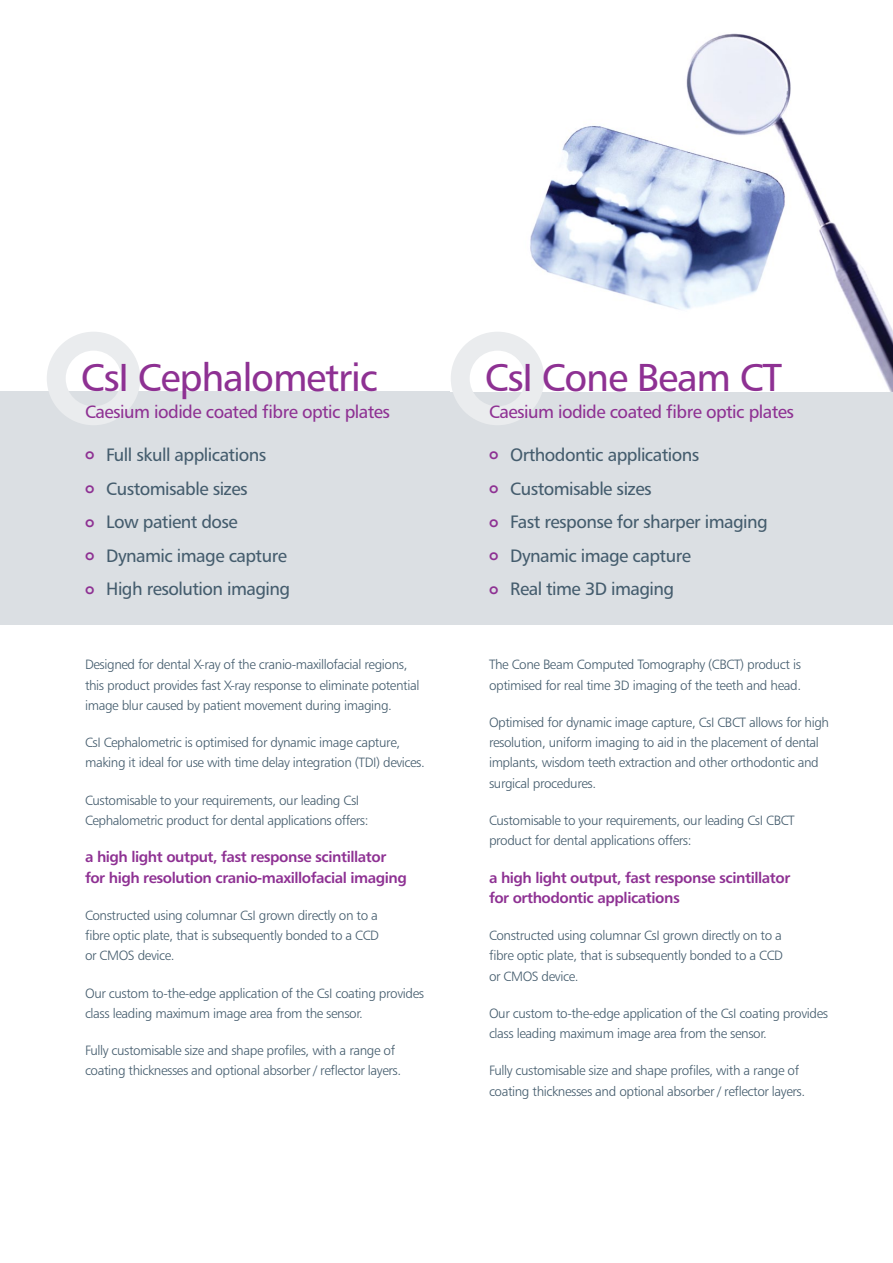
<style>
.page{position:relative;width:893px;height:1263px;background:#fff}
.page>*{position:absolute;margin:0;border:0;box-sizing:border-box;transform-origin:0 0}
.t1{font:39px "Humanist 777 BT Roman B";letter-spacing:-.03em;color:#8e3193}
.t2{font:18px/33.5px "Humanist 777 BT Roman B";letter-spacing:-.03em;color:#445c6d}
.t3{font:18px "Humanist 777 BT Roman B";letter-spacing:-.03em;color:#8e3193}
.t4{font:15px/20.2px "Humanist 777 BT Bold B";letter-spacing:-.03em;color:#8e3193}
.t5{font:13.5px/20.2px "Humanist 777 BT Light B";letter-spacing:-.03em;color:#445c6d}
.s1{font-family:"Co Headline";font-size:15px;color:#8e3193}
</style>
<div class="page">
<div style="left:0;top:391px;width:893px;height:234px;background:#dbdfe3"></div>
<img style="left:530px;top:33px;width:363px;height:358px">
<svg style="left:47px;top:332px;width:93px;height:93px"></svg>
<svg style="left:451px;top:332px;width:93px;height:93px"></svg>
<h1 class="t1" style="left:81px;top:353px;width:299px">CsI Cephalometric</h1>
<h2 class="t3" style="left:85px;top:401px;width:307px">Caesium iodide coated fibre optic plates</h2>
<h2 class="t2" style="left:85px;top:438px;width:207px"><span class="s1">o</span> Full skull applications<br><span class="s1">o</span> Customisable sizes<br><span class="s1">o</span> Low patient dose<br><span class="s1">o</span> Dynamic image capture <span class="s1">o</span> High resolution imaging</h2>
<p class="t5" style="left:85px;top:654px;width:336px">Designed for dental X-ray of the cranio-maxillofacial regions, this product provides fast X-ray response to eliminate potential image blur caused by patient movement during imaging.</p>
<p class="t5" style="left:85px;top:732px;width:341px">CsI Cephalometric is optimised for dynamic image capture, making it ideal for use with time delay integration (TDI) devices.</p>
<p class="t5" style="left:85px;top:790px;width:285px">Customisable to your requirements, our leading CsI<br>Cephalometric product for dental applications offers:</p>
<p class="t4" style="left:85px;top:846px;width:323px">a high light output, fast response scintillator for high resolution cranio-maxillofacial imaging</p>
<p class="t5" style="left:85px;top:905px;width:296px;text-align:justify">Constructed using columnar CsI grown directly on to a fibre optic plate, that is subsequently bonded to a CCD or CMOS device.</p>
<p class="t5" style="left:85px;top:982px;width:341px">Our custom to-the-edge application of the CsI coating provides class leading maximum image area from the sensor.</p>
<p class="t5" style="left:85px;top:1040px;width:318px">Fully customisable size and shape profiles, with a range of coating thicknesses and optional absorber / reflector layers.</p>
<h1 class="t1" style="left:485px;top:353px;width:299px">CsI Cone Beam CT</h1>
<h2 class="t3" style="left:489px;top:401px;width:307px">Caesium iodide coated fibre optic plates</h2>
<h2 class="t2" style="left:489px;top:438px;width:280px"><span class="s1">o</span> Orthodontic applications<br><span class="s1">o</span> Customisable sizes<br><span class="s1">o</span> Fast response for sharper imaging <span class="s1">o</span> Dynamic image capture<br><span class="s1">o</span> Real time 3D imaging</h2>
<p class="t5" style="left:489px;top:654px;width:314px">The Cone Beam Computed Tomography (CBCT) product is optimised for real time 3D imaging of the teeth and head.</p>
<p class="t5" style="left:489px;top:712px;width:342px">Optimised for dynamic image capture, CsI CBCT allows for high resolution, uniform imaging to aid in the placement of dental implants, wisdom teeth extraction and other orthodontic and surgical procedures.</p>
<p class="t5" style="left:489px;top:810px;width:307px">Customisable to your requirements, our leading CsI CBCT product for dental applications offers:</p>
<p class="t4" style="left:489px;top:867px;width:303px">a high light output, fast response scintillator for orthodontic applications</p>
<p class="t5" style="left:489px;top:925px;width:296px;text-align:justify">Constructed using columnar CsI grown directly on to a fibre optic plate, that is subsequently bonded to a CCD or CMOS device.</p>
<p class="t5" style="left:489px;top:1003px;width:341px">Our custom to-the-edge application of the CsI coating provides class leading maximum image area from the sensor.</p>
<p class="t5" style="left:489px;top:1060px;width:318px">Fully customisable size and shape profiles, with a range of coating thicknesses and optional absorber / reflector layers.</p>
</div>
